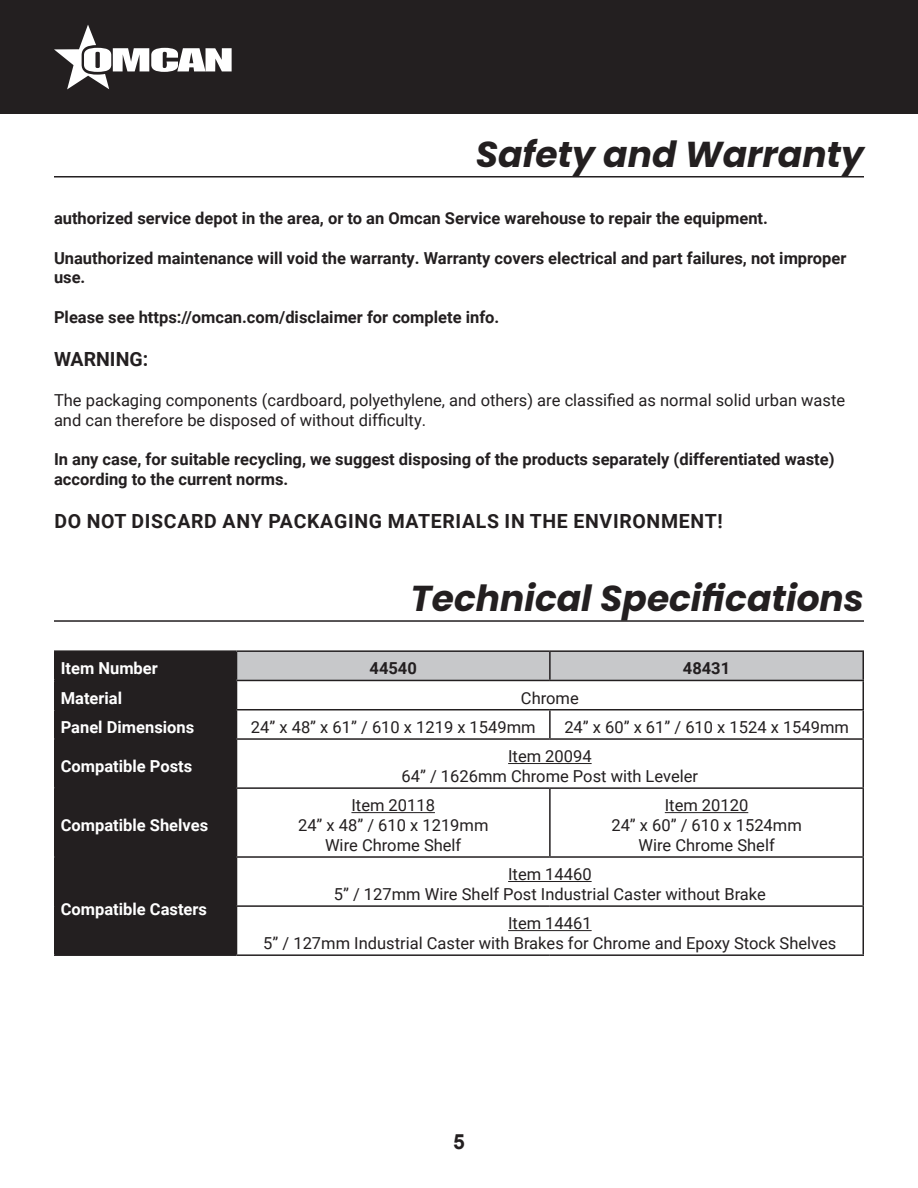
<style>
.page{position:relative;width:918px;height:1188px;background:#fff}
.page>*{position:absolute;margin:0;border:0;box-sizing:border-box;transform-origin:0 0}
.t1{font:italic 700 36px "Poppins";color:#231f20}
.t2{font:700 21px "Arial";color:#231f20}
.t3{font:700 19.5px "Roboto";letter-spacing:.035em;color:#231f20}
.t4{font:700 19.5px "Roboto";color:#231f20}
.t5{font:16.5px/19.8px "Roboto";color:#231f20}
.t6{font:700 16.5px/19.8px "Roboto";color:#231f20}
.t7{font:700 16.5px "Roboto";color:#fff}
</style>
<div class="page">
<div style="left:0;top:0;width:918px;height:114px;background:#231f20"></div>
<svg style="left:54px;top:25px;width:178px;height:64px"></svg>
<hr style="left:54px;top:176px;width:810px;height:2px;background:#231f20">
<hr style="left:54px;top:620px;width:810px;height:2px;background:#231f20">
<div style="left:56px;top:652px;width:180px;height:302px;background:#231f20"></div>
<div style="left:237px;top:651px;width:313px;height:29px;background:#c7c8ca"></div>
<div style="left:550px;top:651px;width:313px;height:29px;background:#c7c8ca"></div>
<hr style="left:54px;top:650px;width:183px;height:2px;background:#231f20">
<hr style="left:54px;top:652px;width:2px;height:28px;background:#231f20">
<hr style="left:237px;top:650px;width:313px;height:2px;background:#231f20">
<hr style="left:550px;top:650px;width:314px;height:2px;background:#231f20">
<hr style="left:549px;top:652px;width:2px;height:28px;background:#231f20">
<hr style="left:862px;top:652px;width:2px;height:28px;background:#231f20">
<hr style="left:54px;top:680px;width:183px;height:1px;background:#231f20">
<hr style="left:54px;top:681px;width:2px;height:28px;background:#231f20">
<hr style="left:237px;top:680px;width:313px;height:1px;background:#231f20">
<hr style="left:550px;top:680px;width:314px;height:1px;background:#231f20">
<hr style="left:862px;top:681px;width:2px;height:28px;background:#231f20">
<hr style="left:54px;top:709px;width:183px;height:1px;background:#231f20">
<hr style="left:54px;top:710px;width:2px;height:28px;background:#231f20">
<hr style="left:237px;top:709px;width:313px;height:1px;background:#231f20">
<svg style="left:236px;top:652px;width:1px;height:86px"></svg>
<hr style="left:550px;top:709px;width:314px;height:1px;background:#231f20">
<hr style="left:549px;top:710px;width:2px;height:28px;background:#231f20">
<hr style="left:862px;top:710px;width:2px;height:28px;background:#231f20">
<hr style="left:54px;top:738px;width:183px;height:2px;background:#231f20">
<hr style="left:54px;top:740px;width:2px;height:47px;background:#231f20">
<hr style="left:237px;top:738px;width:313px;height:2px;background:#231f20">
<hr style="left:236px;top:740px;width:1px;height:47px;background:#231f20">
<hr style="left:550px;top:738px;width:314px;height:2px;background:#231f20">
<hr style="left:862px;top:740px;width:2px;height:47px;background:#231f20">
<hr style="left:54px;top:787px;width:183px;height:2px;background:#231f20">
<hr style="left:54px;top:789px;width:2px;height:67px;background:#231f20">
<hr style="left:237px;top:787px;width:313px;height:2px;background:#231f20">
<hr style="left:236px;top:789px;width:1px;height:67px;background:#231f20">
<hr style="left:550px;top:787px;width:314px;height:2px;background:#231f20">
<hr style="left:549px;top:789px;width:2px;height:67px;background:#231f20">
<hr style="left:862px;top:789px;width:2px;height:67px;background:#231f20">
<hr style="left:54px;top:856px;width:183px;height:2px;background:#231f20">
<hr style="left:54px;top:858px;width:2px;height:48px;background:#231f20">
<hr style="left:237px;top:856px;width:313px;height:2px;background:#231f20">
<hr style="left:236px;top:858px;width:1px;height:47px;background:#231f20">
<hr style="left:550px;top:856px;width:314px;height:2px;background:#231f20">
<hr style="left:862px;top:858px;width:2px;height:47px;background:#231f20">
<hr style="left:54px;top:906px;width:2px;height:48px;background:#231f20">
<hr style="left:236px;top:905px;width:314px;height:2px;background:#231f20">
<hr style="left:236px;top:907px;width:1px;height:47px;background:#231f20">
<hr style="left:550px;top:905px;width:314px;height:2px;background:#231f20">
<hr style="left:862px;top:907px;width:2px;height:47px;background:#231f20">
<hr style="left:54px;top:954px;width:183px;height:2px;background:#231f20">
<hr style="left:237px;top:954px;width:313px;height:2px;background:#231f20">
<hr style="left:550px;top:954px;width:314px;height:2px;background:#231f20">
<hr style="left:508px;top:763px;width:84px;height:1px;background:#231f20">
<hr style="left:351px;top:812px;width:84px;height:1px;background:#231f20">
<hr style="left:665px;top:812px;width:83px;height:1px;background:#231f20">
<hr style="left:508px;top:881px;width:84px;height:1px;background:#231f20">
<hr style="left:508px;top:930px;width:84px;height:1px;background:#231f20">
<p class="t1" style="left:476px;top:133px;width:390px">Safety and Warranty</p>
<p class="t6" style="left:54px;top:208px;width:715px">authorized service depot in the area, or to an Omcan Service warehouse to repair the equipment.</p>
<p class="t6" style="left:54px;top:247px;width:794px">Unauthorized maintenance will void the warranty. Warranty covers electrical and part failures, not improper use.</p>
<p class="t6" style="left:54px;top:307px;width:447px">Please see https://omcan.com/disclaimer for complete info.</p>
<p class="t4" style="left:54px;top:346px;width:96px">WARNING:</p>
<p class="t5" style="left:54px;top:389px;width:793px">The packaging components (cardboard, polyethylene, and others) are classified as normal solid urban waste and can therefore be disposed of without difficulty.</p>
<p class="t6" style="left:54px;top:449px;width:782px">In any case, for suitable recycling, we suggest disposing of the products separately (differentiated waste) according to the current norms.</p>
<p class="t3" style="left:54px;top:508px;width:670px">DO NOT DISCARD ANY PACKAGING MATERIALS IN THE ENVIRONMENT!</p>
<p class="t1" style="left:411px;top:578px;width:455px">Technical Specifications</p>
<p class="t7" style="left:61px;top:657px;width:99px">Item Number</p>
<p class="t6" style="left:370px;top:658px;width:49px">44540</p>
<p class="t6" style="left:683px;top:658px;width:49px">48431</p>
<p class="t7" style="left:61px;top:686px;width:63px">Material</p>
<p class="t5" style="left:521px;top:687px;width:59px">Chrome</p>
<p class="t7" style="left:61px;top:716px;width:135px">Panel Dimensions</p>
<p class="t5" style="left:251px;top:717px;width:286px">24” x 48” x 61” / 610 x 1219 x 1549mm</p>
<p class="t5" style="left:564px;top:717px;width:286px">24” x 60” x 61” / 610 x 1524 x 1549mm</p>
<p class="t7" style="left:61px;top:755px;width:133px">Compatible Posts</p>
<p class="t5" style="left:508px;top:746px;width:85px">Item 20094</p>
<p class="t5" style="left:402px;top:766px;width:298px">64” / 1626mm Chrome Post with Leveler</p>
<p class="t7" style="left:61px;top:814px;width:149px">Compatible Shelves</p>
<p class="t7" style="left:61px;top:897px;width:148px">Compatible Casters</p>
<p class="t5" style="left:351px;top:795px;width:85px">Item 20118</p>
<p class="t5" style="left:298px;top:815px;width:192px">24” x 48” / 610 x 1219mm</p>
<p class="t5" style="left:325px;top:835px;width:138px">Wire Chrome Shelf</p>
<p class="t5" style="left:665px;top:795px;width:85px">Item 20120</p>
<p class="t5" style="left:611px;top:815px;width:192px">24” x 60” / 610 x 1524mm</p>
<p class="t5" style="left:638px;top:835px;width:138px">Wire Chrome Shelf</p>
<p class="t5" style="left:508px;top:864px;width:85px">Item 14460</p>
<p class="t5" style="left:334px;top:884px;width:434px">5” / 127mm Wire Shelf Post Industrial Caster without Brake</p>
<p class="t5" style="left:508px;top:913px;width:85px">Item 14461</p>
<p class="t5" style="left:263px;top:933px;width:575px">5” / 127mm Industrial Caster with Brakes for Chrome and Epoxy Stock Shelves</p>
<p class="t2" style="left:453px;top:1127px;width:13px">5</p>
</div>
